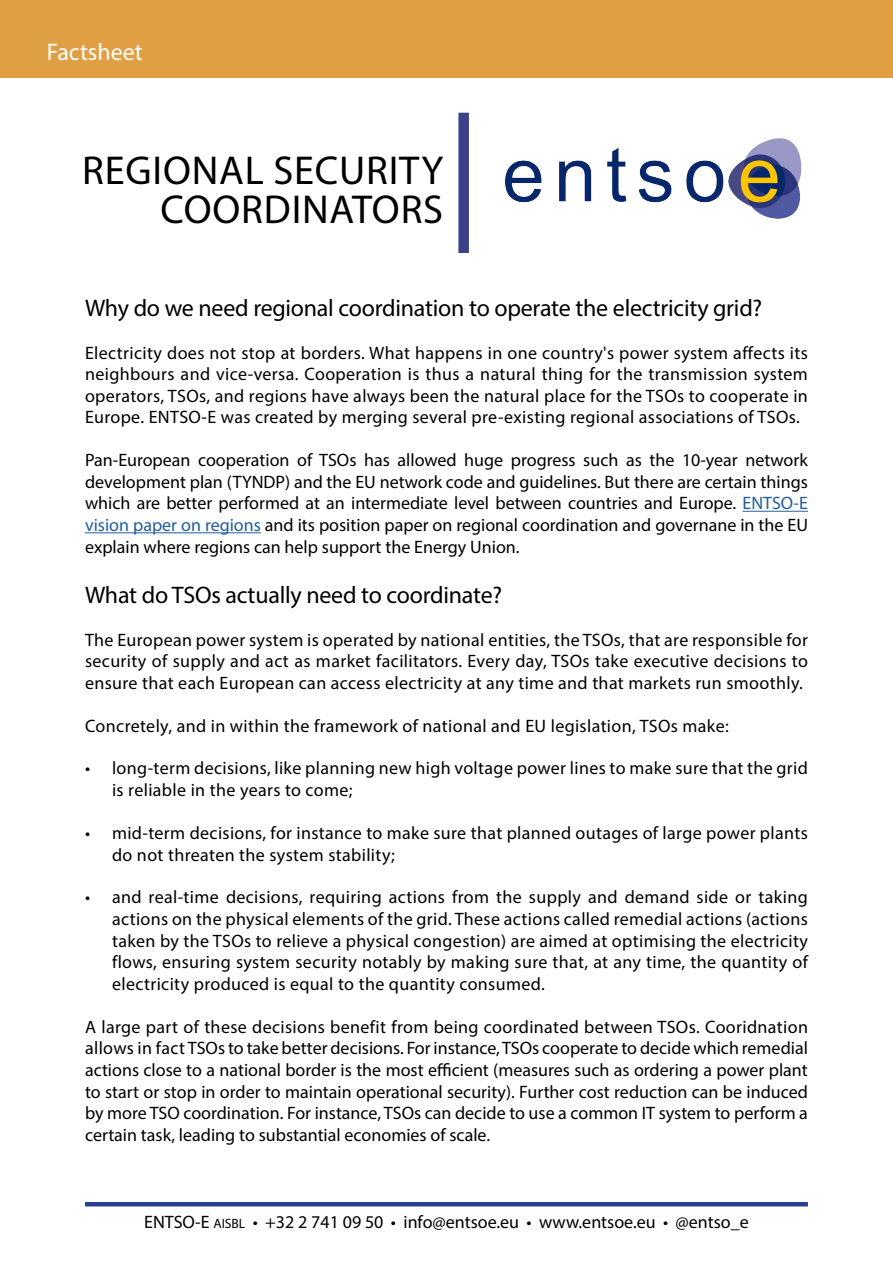
<style>
.page{position:relative;width:893px;height:1263px;background:#fff}
.page>*{position:absolute;margin:0;border:0;box-sizing:border-box;transform-origin:0 0}
.t1{font:40.5px/39px "Myriad Pro";letter-spacing:.02em;color:#000;text-align:right}
.t2{font:24px "Myriad Pro";letter-spacing:-.01em;color:#000}
.t3{font:24px "Myriad Pro";color:#fff}
.t4{font:18px/21.6px "Myriad Pro";letter-spacing:.02em;color:#000;text-align:justify}
.t5{font:18px "Myriad Pro";color:#000}
.s1{color:#215e9e}
.s2{font-size:13.5px}
</style>
<div class="page">
<div style="left:0;top:0;width:893px;height:78px;background:#e19f44"></div>
<hr style="left:742px;top:511px;width:66px;height:1px;background:#215e9e">
<hr style="left:85px;top:532px;width:176px;height:1px;background:#215e9e">
<img style="left:505px;top:138px;width:297px;height:81px">
<div style="left:458px;top:113px;width:11px;height:140px;background:#3b418a"></div>
<hr style="left:85px;top:1202px;width:723px;height:4px;background:#25408f">
<h2 class="t3" style="left:47px;top:37px;width:97px">Factsheet</h2>
<h1 class="t1" style="left:82px;top:150px;width:362px">REGIONAL SECURITY<br>COORDINATORS</h1>
<h2 class="t2" style="left:85px;top:293px;width:679px">Why do we need regional coordination to operate the electricity grid?</h2>
<p class="t4" style="left:85px;top:341px;width:724px">Electricity does not stop at borders. What happens in one country's power system affects its neighbours and vice-versa. Cooperation is thus a natural thing for the transmission system operators, TSOs, and regions have always been the natural place for the TSOs to cooperate in Europe. ENTSO-E was created by merging several pre-existing regional associations of TSOs.</p>
<p class="t4" style="left:85px;top:449px;width:724px">Pan-European cooperation of TSOs has allowed huge progress such as the 10-year network development plan (TYNDP) and the EU network code and guidelines. But there are certain things which are better performed at an intermediate level between countries and Europe. <span class="s1">ENTSO-E vision paper on regions</span> and its position paper on regional coordination and governane in the EU explain where regions can help support the Energy Union.</p>
<h2 class="t2" style="left:85px;top:580px;width:419px">What do TSOs actually need to coordinate?</h2>
<p class="t4" style="left:85px;top:628px;width:724px">The European power system is operated by national entities, the TSOs, that are responsible for security of supply and act as market facilitators. Every day, TSOs take executive decisions to ensure that each European can access electricity at any time and that markets run smoothly.</p>
<p class="t4" style="left:85px;top:714px;width:645px">Concretely, and in within the framework of national and EU legislation, TSOs make:</p>
<p class="t4" style="left:112px;top:757px;width:697px;text-indent:-27px">• long-term decisions, like planning new high voltage power lines to make sure that the grid is reliable in the years to come;</p>
<p class="t4" style="left:112px;top:822px;width:697px;text-indent:-27px">• mid-term decisions, for instance to make sure that planned outages of large power plants do not threaten the system stability;</p>
<p class="t4" style="left:112px;top:886px;width:697px;text-indent:-27px">• and real-time decisions, requiring actions from the supply and demand side or taking actions on the physical elements of the grid. These actions called remedial actions (actions taken by the TSOs to relieve a physical congestion) are aimed at optimising the electricity flows, ensuring system security notably by making sure that, at any time, the quantity of electricity produced is equal to the quantity consumed.</p>
<p class="t4" style="left:85px;top:1015px;width:724px">A large part of these decisions benefit from being coordinated between TSOs. Cooridnation allows in fact TSOs to take better decisions. For instance, TSOs cooperate to decide which remedial actions close to a national border is the most efficient (measures such as ordering a power plant to start or stop in order to maintain operational security). Further cost reduction can be induced by more TSO coordination. For instance, TSOs can decide to use a common IT system to perform a certain task, leading to substantial economies of scale.</p>
<p class="t5" style="left:144px;top:1210px;width:606px">ENTSO-E <span class="s2">AISBL</span> • +32 2 741 09 50 • info@entsoe.eu • www.entsoe.eu • @entso_e</p>
</div>
